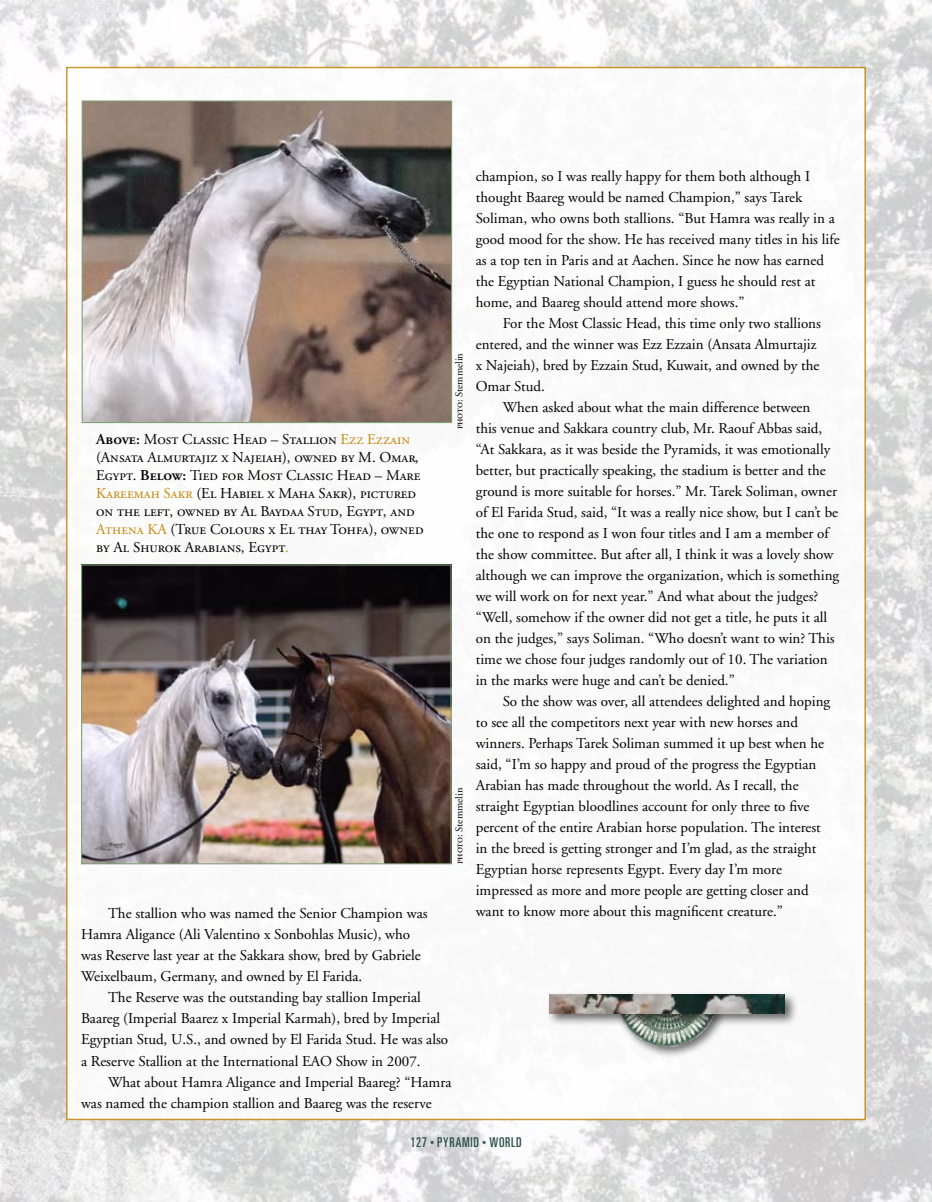
<style>
.page{position:relative;width:932px;height:1202px;background:#fff}
.page>*{position:absolute;margin:0;border:0;box-sizing:border-box;transform-origin:0 0}
.t1{font:15px/21px "Adobe Garamond";color:#000}
.t2{font:15px/18px "Adobe Garamond Regular SC";color:#000}
.t3{font:ultra-condensed 13.5px "Univers";letter-spacing:.05em;color:#2e4f49}
.t4{font:10.5px "Adobe Garamond";color:#000}
.s1{font-family:"Adobe Garamond Semibold SC"}
.s2{color:#c48a10}
.s3{font-family:"Adobe Garamond Regular SC"}
.s4{font-family:"Universal Newswith Comm Pi";font-stretch:normal;font-size:10.5px}
</style>
<div class="page">
<img style="left:0;top:0;width:932px;height:1202px">
<div style="left:66px;top:67px;width:800px;height:1053px;background:#fff;border:2px solid #c48a10"></div>
<div style="left:614px;top:1004px;width:132px;height:69px;background:#000;opacity:.58"></div>
<img style="left:615px;top:1033px;width:103px;height:13px">
<div style="left:546px;top:991px;width:257px;height:42px;background:#000;opacity:.58"></div>
<img style="left:549px;top:994px;width:236px;height:19px">
<img style="left:84px;top:102px;width:366px;height:319px">
<div style="left:82px;top:100px;width:370px;height:323px;border:1px solid #81a277"></div>
<img style="left:83px;top:566px;width:366px;height:296px">
<div style="left:81px;top:564px;width:370px;height:300px;border:1px solid #81a277"></div>
<p class="t2" style="left:96px;top:431px;width:329px"><span class="s1">Above:</span> Most Classic Head – Stallion <span class="s2">Ezz Ezzain </span>(Ansata Almurtajiz x Najeiah), owned by M. Omar, Egypt. <span class="s1">Below:</span> Tied for Most Classic Head – Mare <span class="s2">Kareemah Sakr</span> (El Habiel x Maha Sakr), pictured on the left, owned by Al Baydaa Stud, Egypt, and <span class="s2">Athena KA</span> (True Colours x El thay Tohfa), owned by Al Shurok Arabians, Egypt<span class="s2">.</span></p>
<p class="t4" style="left:453px;top:429px;width:78px;rotate:-90deg"><span class="s3">photo:</span> Stemmelin</p>
<p class="t4" style="left:453px;top:864px;width:78px;rotate:-90deg"><span class="s3">photo:</span> Stemmelin</p>
<p class="t1" style="left:81px;top:903px;width:348px;text-indent:27px">The stallion who was named the Senior Champion was Hamra Aligance (Ali Valentino x Sonbohlas Music), who was Reserve last year at the Sakkara show, bred by Gabriele Weixelbaum, Germany, and owned by El Farida.</p>
<p class="t1" style="left:81px;top:987px;width:368px;text-indent:27px">The Reserve was the outstanding bay stallion Imperial Baareg (Imperial Baarez x Imperial Karmah), bred by Imperial Egyptian Stud, U.S., and owned by El Farida Stud. He was also a Reserve Stallion at the International EAO Show in 2007.</p>
<p class="t1" style="left:81px;top:1071px;width:372px;text-indent:27px">What about Hamra Aligance and Imperial Baareg? “Hamra was named the champion stallion and Baareg was the reserve</p>
<p class="t1" style="left:476px;top:166px;width:365px">champion, so I was really happy for them both although I thought Baareg would be named Champion,” says Tarek Soliman, who owns both stallions. “But Hamra was really in a good mood for the show. He has received many titles in his life as a top ten in Paris and at Aachen. Since he now has earned the Egyptian National Champion, I guess he should rest at home, and Baareg should attend more shows.”</p>
<p class="t1" style="left:476px;top:313px;width:347px;text-indent:27px">For the Most Classic Head, this time only two stallions entered, and the winner was Ezz Ezzain (Ansata Almurtajiz x Najeiah), bred by Ezzain Stud, Kuwait, and owned by the Omar Stud.</p>
<p class="t1" style="left:476px;top:397px;width:365px;text-indent:27px">When asked about what the main difference between<br>this venue and Sakkara country club, Mr. Raouf Abbas said, “At Sakkara, as it was beside the Pyramids, it was emotionally better, but practically speaking, the stadium is better and the ground is more suitable for horses.” Mr. Tarek Soliman, owner of El Farida Stud, said, “It was a really nice show, but I can’t be the one to respond as I won four titles and I am a member of the show committee. But after all, I think it was a lovely show although we can improve the organization, which is something we will work on for next year.” And what about the judges? “Well, somehow if the owner did not get a title, he puts it all on the judges,” says Soliman. “Who doesn’t want to win? This time we chose four judges randomly out of 10. The variation in the marks were huge and can’t be denied.”</p>
<p class="t1" style="left:476px;top:691px;width:356px;text-indent:27px">So the show was over, all attendees delighted and hoping to see all the competitors next year with new horses and winners. Perhaps Tarek Soliman summed it up best when he said, “I’m so happy and proud of the progress the Egyptian Arabian has made throughout the world. As I recall, the straight Egyptian bloodlines account for only three to five percent of the entire Arabian horse population. The interest in the breed is getting stronger and I’m glad, as the straight Egyptian horse represents Egypt. Every day I’m more impressed as more and more people are getting closer and want to know more about this magnificent creature.”</p>
<p class="t3" style="left:410px;top:1134px;width:113px">127 <span class="s4">b</span> PYRAMID <span class="s4">b</span> WORLD</p>
</div>
